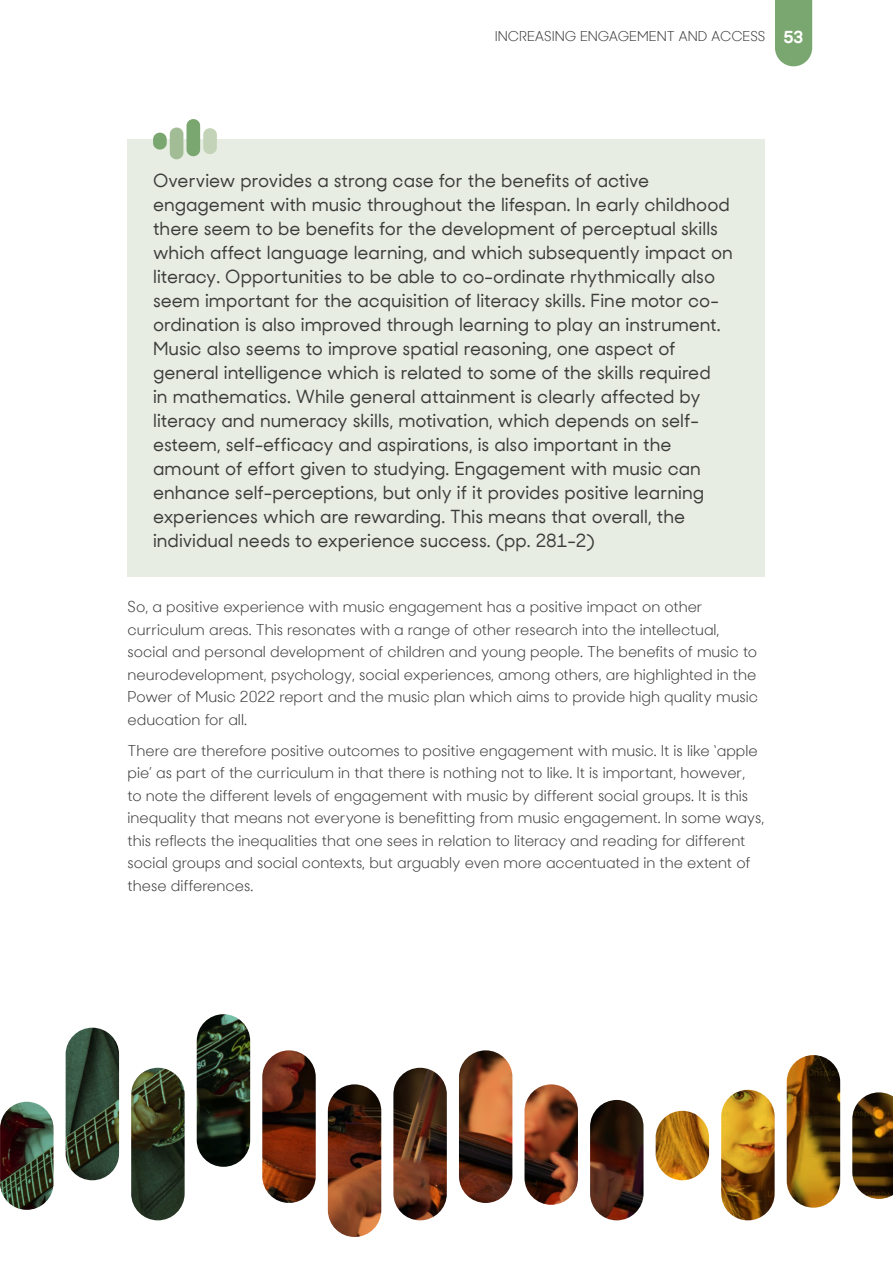
<style>
.page{position:relative;width:893px;height:1263px;background:#fff}
.page>*{position:absolute;margin:0;border:0;box-sizing:border-box;transform-origin:0 0}
._007_Quote{font:500 18px/24px "Sharp Sans No 2";color:#3c3c3b}
._003__B_head{font:700 16.5px "Sharp Sans No 2";color:#fff}
._002__General_text{font:15px/22.5px "Sharp Sans No 2";color:#3c3c3b}
._100__Running_head_left{font:13.5px "Sharp Sans No 2";color:#3c3c3b}
</style>
<div class="page">
<img style="left:0;top:1014px;width:893px;height:223px">
<div style="left:775px;top:0;width:37px;height:66px;background:#7aa76f"></div>
<div style="left:128px;top:139px;width:637px;height:437px;background:#e7ede3"></div>
<div style="left:203px;top:128px;width:14px;height:26px;background:#c3d3b8;border-radius:7px"></div>
<div style="left:187px;top:119px;width:13px;height:37px;background:#7aa76f;border-radius:7px"></div>
<div style="left:170px;top:128px;width:13px;height:31px;background:#a2bd95;border-radius:7px"></div>
<div style="left:153px;top:133px;width:14px;height:17px;background:#7aa76f;border-radius:7px"></div>
<p class="_100__Running_head_left" style="left:495px;top:25px;width:272px">INCREASING ENGAGEMENT AND ACCESS</p>
<p class="_003__B_head" style="left:784px;top:23px;width:21px">53</p>
<p class="_007_Quote" style="left:153px;top:166px;width:581px">Overview provides a strong case for the benefits of active engagement with music throughout the lifespan. In early childhood there seem to be benefits for the development of perceptual skills which affect language learning, and which subsequently impact on literacy. Opportunities to be able to co-ordinate rhythmically also seem important for the acquisition of literacy skills. Fine motor co&shy;ordination is also improved through learning to play an instrument.<br>Music also seems to improve spatial reasoning, one aspect of general intelligence which is related to some of the skills required<br>in mathematics. While general attainment is clearly affected by literacy and numeracy skills, motivation, which depends on self&shy;esteem, self-efficacy and aspirations, is also important in the amount of effort given to studying. Engagement with music can enhance self-perceptions, but only if it provides positive learning experiences which are rewarding. This means that overall, the individual needs to experience success. (pp. 281-2)</p>
<p class="_002__General_text" style="left:128px;top:594px;width:632px">So, a positive experience with music engagement has a positive impact on other curriculum areas. This resonates with a range of other research into the intellectual, social and personal development of children and young people. The benefits of music to neurodevelopment, psychology, social experiences, among others, are highlighted in the Power of Music 2022 report and the music plan which aims to provide high quality music education for all.</p>
<p class="_002__General_text" style="left:128px;top:738px;width:638px">There are therefore positive outcomes to positive engagement with music. It is like ‘apple pie’ as part of the curriculum in that there is nothing not to like. It is important, however,<br>to note the different levels of engagement with music by different social groups. It is this inequality that means not everyone is benefitting from music engagement. In some ways, this reflects the inequalities that one sees in relation to literacy and reading for different social groups and social contexts, but arguably even more accentuated in the extent of these differences.</p>
</div>
